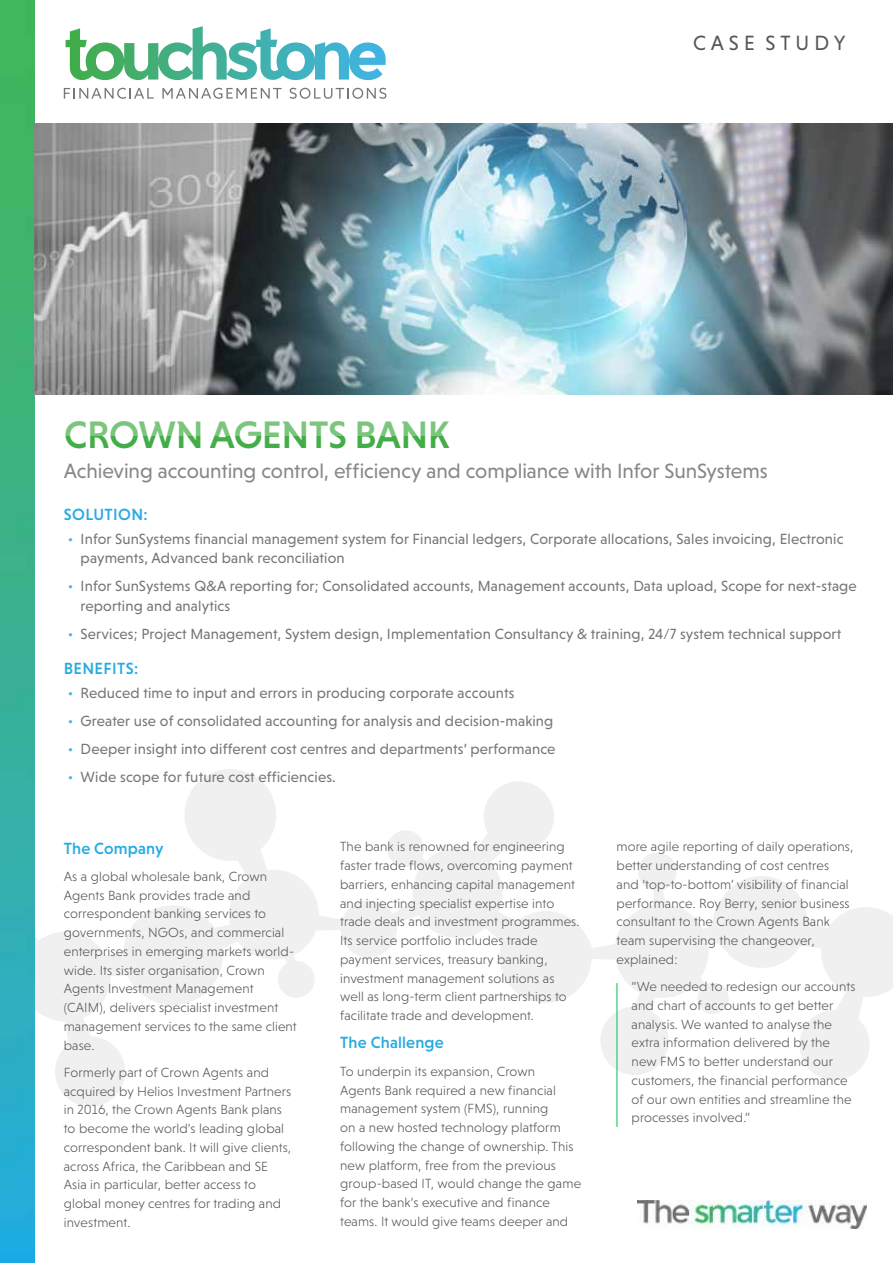
<style>
.page{position:relative;width:893px;height:1263px;background:#fff}
.page>*{position:absolute;margin:0;border:0;box-sizing:border-box;transform-origin:0 0}
.t1{font:500 39px "Niveau Grotesk";letter-spacing:-.01em;color:#43ad47}
.t2{font:21px "Niveau Grotesk";letter-spacing:-.005em;color:#878787}
.t3{font:21px "Niveau Grotesk";color:#575756}
.t4{font:500 16.5px "Niveau Grotesk";letter-spacing:.01em;color:#29abe2}
.t5{font:15px/19.5px "Niveau Grotesk";letter-spacing:.01em;color:#777676}
.t6{font:300 13.5px/18.8px "Niveau Grotesk";letter-spacing:.01em;color:#575756}
.s1{color:#4bb8e7}
</style>
<div class="page">
<svg style="left:34px;top:769px;width:859px;height:338px"></svg>
<img style="left:638px;top:1200px;width:229px;height:29px">
<hr style="left:617px;top:983px;width:1px;height:144px;background:#03c04a">
<svg style="left:66px;top:26px;width:320px;height:54px"></svg>
<svg style="left:64px;top:88px;width:90px;height:11px"></svg>
<svg style="left:162px;top:88px;width:120px;height:11px"></svg>
<svg style="left:290px;top:88px;width:96px;height:11px"></svg>
<img style="left:0;top:1px;width:34px;height:1262px">
<img style="left:34px;top:123px;width:859px;height:272px">
<h2 class="t3" style="left:693px;top:31px;width:154px">C A S E S T U D Y</h2>
<h1 class="t1" style="left:64px;top:413px;width:387px">CROWN AGENTS BANK</h1>
<h2 class="t2" style="left:64px;top:459px;width:705px">Achieving accounting control, efficiency and compliance with Infor SunSystems</h2>
<p class="t4" style="left:64px;top:505px;width:85px">SOLUTION:</p>
<p class="t5" style="left:81px;top:529px;width:764px;text-indent:-13px"><span class="s1">•</span> Infor SunSystems financial management system for Financial ledgers, Corporate allocations, Sales invoicing, Electronic payments, Advanced bank reconciliation</p>
<p class="t5" style="left:81px;top:576px;width:778px;text-indent:-13px"><span class="s1">•</span> Infor SunSystems Q&amp;A reporting for; Consolidated accounts, Management accounts, Data upload, Scope for next-stage reporting and analytics</p>
<p class="t5" style="left:68px;top:624px;width:775px"><span class="s1">•</span> Services; Project Management, System design, Implementation Consultancy &amp; training, 24/7 system technical support</p>
<p class="t4" style="left:64px;top:659px;width:76px">BENEFITS:</p>
<p class="t5" style="left:68px;top:683px;width:448px"><span class="s1">•</span> Reduced time to input and errors in producing corporate accounts</p>
<p class="t5" style="left:68px;top:711px;width:487px"><span class="s1">•</span> Greater use of consolidated accounting for analysis and decision-making</p>
<p class="t5" style="left:68px;top:739px;width:489px"><span class="s1">•</span> Deeper insight into different cost centres and departments’ performance</p>
<p class="t5" style="left:68px;top:767px;width:269px"><span class="s1">•</span> Wide scope for future cost efficiencies.</p>
<p class="t4" style="left:64px;top:839px;width:101px">The Company</p>
<p class="t6" style="left:64px;top:867px;width:235px">As a global wholesale bank, Crown<br>Agents Bank provides trade and correspondent banking services to governments, NGOs, and commercial enterprises in emerging markets world&shy;wide. Its sister organisation, Crown<br>Agents Investment Management (CAIM), delivers specialist investment management services to the same client base.</p>
<p class="t6" style="left:64px;top:1063px;width:229px">Formerly part of Crown Agents and acquired by Helios Investment Partners in 2016, the Crown Agents Bank plans to become the world’s leading global correspondent bank. It will give clients, across Africa, the Caribbean and SE Asia in particular, better access to global money centres for trading and investment.</p>
<p class="t6" style="left:340px;top:837px;width:241px">The bank is renowned for engineering faster trade flows, overcoming payment barriers, enhancing capital management and injecting specialist expertise into trade deals and investment programmes.<br>Its service portfolio includes trade payment services, treasury banking, investment management solutions as well as long-term client partnerships to facilitate trade and development.</p>
<p class="t4" style="left:340px;top:1033px;width:105px">The Challenge</p>
<p class="t6" style="left:340px;top:1062px;width:242px">To underpin its expansion, Crown<br>Agents Bank required a new financial management system (FMS), running<br>on a new hosted technology platform following the change of ownership. This new platform, free from the previous group-based IT, would change the game for the bank’s executive and finance teams. It would give teams deeper and</p>
<p class="t6" style="left:617px;top:837px;width:238px">more agile reporting of daily operations, better understanding of cost centres and ‘top-to-bottom’ visibility of financial performance. Roy Berry, senior business consultant to the Crown Agents Bank team supervising the changeover, explained:</p>
<p class="t6" style="left:632px;top:977px;width:225px">“We needed to redesign our accounts and chart of accounts to get better analysis. We wanted to analyse the extra information delivered by the new FMS to better understand our customers, the financial performance of our own entities and streamline the processes involved.”</p>
</div>
